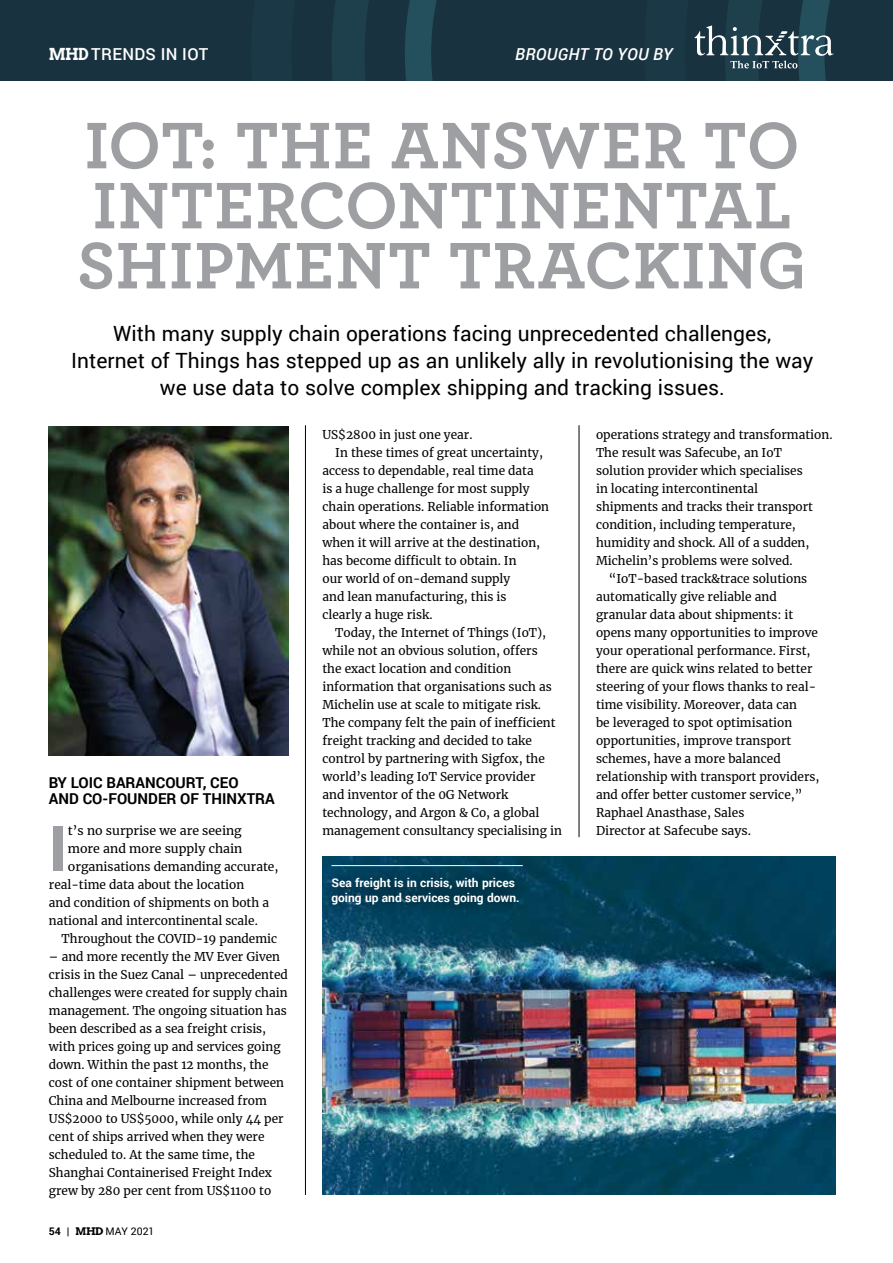
<style>
.page{position:relative;width:893px;height:1263px;background:#fff}
.page>*{position:absolute;margin:0;border:0;box-sizing:border-box;transform-origin:0 0}
.t1{font:700 69px/60px "Archer";letter-spacing:.015em;color:#9d9fa2}
.t2{font:700 62.7px "Roboto";color:#9d9fa2}
.t3{font:21px/27px "Roboto";color:#000;text-align:center}
.t4{font:500 16.5px "Roboto";letter-spacing:.02em;color:#fff}
.t5{font:italic 500 16.5px "Roboto";letter-spacing:.02em;color:#fff}
.t6{font:700 15px/16.5px "Roboto";color:#000}
.t7{font:12px/18px "Merriweather";color:#000}
.t8{font:700 12px/15px "Roboto";color:#fff}
.t9{font:10.5px "Roboto";color:#000}
.s1{font-family:"Arvo";font-weight:700}
.s2{font-weight:700}
</style>
<div class="page">
<img style="left:322px;top:857px;width:514px;height:338px">
<img style="left:49px;top:426px;width:239px;height:329px">
<hr style="left:305px;top:425px;width:1px;height:770px;background:#000">
<hr style="left:579px;top:425px;width:1px;height:412px;background:#000">
<div style="left:319px;top:851px;width:214px;height:67px;background:#000;opacity:.75"></div>
<hr style="left:331px;top:865px;width:192px;height:1px;background:#fff">
<div style="left:0;top:0;width:893px;height:81px;background:#19323f"></div>
<svg style="left:332px;top:0;width:502px;height:81px"></svg>
<h3 class="t4" style="left:49px;top:42px;width:161px"><span class="s1">MHD</span> TRENDS IN IOT</h3>
<h3 class="t5" style="left:515px;top:42px;width:159px">BROUGHT TO YOU BY</h3>
<h1 class="t1" style="left:77px;top:111px;width:732px">IOT: THE ANSWER TO<br>INTERCONTINENTAL<br>SHIPMENT TRACKING</h1>
<h3 class="t3" style="left:71px;top:319px;width:743px">With many supply chain operations facing unprecedented challenges,<br>Internet of Things has stepped up as an unlikely ally in revolutionising the way we use data to solve complex shipping and tracking issues.</h3>
<p class="t6" style="left:49px;top:774px;width:227px">BY LOIC BARANCOURT, CEO<br>AND CO-FOUNDER OF THINXTRA</p>
<h2 class="t2" style="left:49px;top:804px;width:20px">I</h2>
<p class="t7" style="left:68px;top:821px;width:175px">t’s no surprise we are seeing</p>
<p class="t7" style="left:68px;top:839px;width:176px">more and more supply chain</p>
<p class="t7" style="left:68px;top:857px;width:212px">organisations demanding accurate,</p>
<p class="t7" style="left:49px;top:875px;width:197px">real-time data about the location</p>
<p class="t7" style="left:49px;top:893px;width:222px">and condition of shipments on both a</p>
<p class="t7" style="left:49px;top:911px;width:210px">national and intercontinental scale.</p>
<p class="t7" style="left:62px;top:929px;width:217px">Throughout the COVID-19 pandemic</p>
<p class="t7" style="left:49px;top:947px;width:240px">– and more recently the MV Ever Given crisis in the Suez Canal – unprecedented challenges were created for supply chain management. The ongoing situation has been described as a sea freight crisis, with prices going up and services going down. Within the past 12 months, the cost of one container shipment between China and Melbourne increased from US$2000 to US$5000, while only 44 per cent of ships arrived when they were scheduled to. At the same time, the Shanghai Containerised Freight Index grew by 280 per cent from US$1100 to</p>
<p class="t9" style="left:49px;top:1224px;width:107px"><span class="s2">54 |</span> <span class="s1">MHD</span> MAY 2021</p>
<p class="t7" style="left:322px;top:425px;width:152px">US$2800 in just one year.</p>
<p class="t7" style="left:335px;top:443px;width:209px">In these times of great uncertainty,</p>
<p class="t7" style="left:322px;top:461px;width:213px">access to dependable, real time data</p>
<p class="t7" style="left:322px;top:479px;width:209px">is a huge challenge for most supply</p>
<p class="t7" style="left:322px;top:497px;width:228px">chain operations. Reliable information</p>
<p class="t7" style="left:322px;top:515px;width:198px">about where the container is, and</p>
<p class="t7" style="left:322px;top:533px;width:219px">when it will arrive at the destination,</p>
<p class="t7" style="left:322px;top:551px;width:196px">has become difficult to obtain. In</p>
<p class="t7" style="left:322px;top:569px;width:189px">our world of on-demand supply</p>
<p class="t7" style="left:322px;top:587px;width:186px">and lean manufacturing, this is</p>
<p class="t7" style="left:322px;top:605px;width:112px">clearly a huge risk.</p>
<p class="t7" style="left:335px;top:623px;width:213px">Today, the Internet of Things (IoT),</p>
<p class="t7" style="left:322px;top:641px;width:217px">while not an obvious solution, offers</p>
<p class="t7" style="left:322px;top:659px;width:190px">the exact location and condition</p>
<p class="t7" style="left:322px;top:677px;width:231px">information that organisations such as</p>
<p class="t7" style="left:322px;top:695px;width:220px">Michelin use at scale to mitigate risk.</p>
<p class="t7" style="left:322px;top:713px;width:235px">The company felt the pain of inefficient</p>
<p class="t7" style="left:322px;top:731px;width:211px">freight tracking and decided to take</p>
<p class="t7" style="left:322px;top:749px;width:224px">control by partnering with Sigfox, the</p>
<p class="t7" style="left:322px;top:767px;width:214px">world’s leading IoT Service provider</p>
<p class="t7" style="left:322px;top:785px;width:187px">and inventor of the 0G Network</p>
<p class="t7" style="left:322px;top:803px;width:218px">technology, and Argon &amp; Co, a global</p>
<p class="t7" style="left:322px;top:821px;width:241px">management consultancy specialising in</p>
<p class="t8" style="left:331px;top:875px;width:190px">Sea freight is in crisis, with prices going up and services going down.</p>
<p class="t7" style="left:596px;top:425px;width:238px">operations strategy and transformation.</p>
<p class="t7" style="left:596px;top:443px;width:187px">The result was Safecube, an IoT</p>
<p class="t7" style="left:596px;top:461px;width:208px">solution provider which specialises</p>
<p class="t7" style="left:596px;top:479px;width:164px">in locating intercontinental</p>
<p class="t7" style="left:596px;top:497px;width:219px">shipments and tracks their transport</p>
<p class="t7" style="left:596px;top:515px;width:201px">condition, including temperature,</p>
<p class="t7" style="left:596px;top:533px;width:215px">humidity and shock. All of a sudden,</p>
<p class="t7" style="left:596px;top:551px;width:198px">Michelin’s problems were solved.</p>
<p class="t7" style="left:609px;top:569px;width:200px">“IoT-based track&amp;trace solutions</p>
<p class="t7" style="left:596px;top:587px;width:182px">automatically give reliable and</p>
<p class="t7" style="left:596px;top:605px;width:199px">granular data about shipments: it</p>
<p class="t7" style="left:596px;top:623px;width:224px">opens many opportunities to improve</p>
<p class="t7" style="left:596px;top:641px;width:216px">your operational performance. First,</p>
<p class="t7" style="left:596px;top:659px;width:218px">there are quick wins related to better</p>
<p class="t7" style="left:596px;top:677px;width:222px">steering of your flows thanks to real-</p>
<p class="t7" style="left:596px;top:695px;width:202px">time visibility. Moreover, data can</p>
<p class="t7" style="left:596px;top:713px;width:198px">be leveraged to spot optimisation</p>
<p class="t7" style="left:596px;top:731px;width:197px">opportunities, improve transport</p>
<p class="t7" style="left:596px;top:749px;width:186px">schemes, have a more balanced</p>
<p class="t7" style="left:596px;top:767px;width:225px">relationship with transport providers,</p>
<p class="t7" style="left:596px;top:785px;width:208px">and offer better customer service,”</p>
<p class="t7" style="left:596px;top:803px;width:150px">Raphael Anasthase, Sales</p>
<p class="t7" style="left:596px;top:821px;width:157px">Director at Safecube says.</p>
</div>
